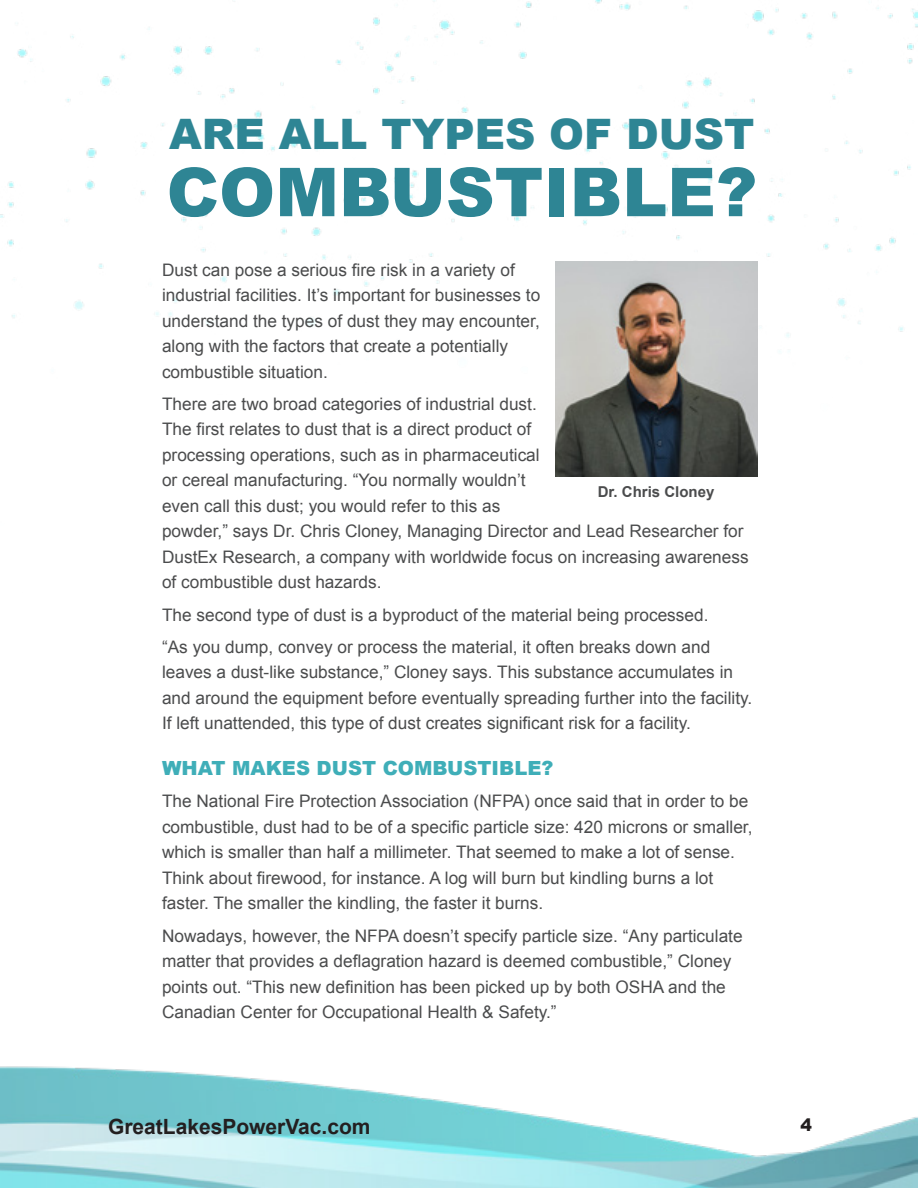
<style>
.page{position:relative;width:918px;height:1188px;background:#fff}
.page>*{position:absolute;margin:0;border:0;box-sizing:border-box;transform-origin:0 0}
.t1{font:900 67.5px "Arial";color:#2e8594}
.t2{font:900 42px "Arial";color:#2e8594}
.t3{font:700 21px "Arial";color:#231f20}
.t4{font:900 19.5px "Arial";color:#3faeb8}
.t5{font:17.25px/25.5px "Arial";color:#4b4c4d}
.t6{font:900 17.25px "Arial";color:#231f20}
.t7{font:700 15px "Arial";color:#4b4c4d}
</style>
<div class="page">
<img style="left:0;top:0;width:918px;height:1188px">
<img style="left:555px;top:261px;width:202px;height:216px">
<p class="t2" style="left:169px;top:103px;width:587px">ARE ALL TYPES OF DUST</p>
<p class="t1" style="left:167px;top:143px;width:592px">COMBUSTIBLE?</p>
<p class="t5" style="left:162px;top:257px;width:380px">Dust can pose a serious fire risk in a variety of industrial facilities. It’s important for businesses to understand the types of dust they may encounter, along with the factors that create a potentially combustible situation.</p>
<p class="t5" style="left:162px;top:391px;width:588px">There are two broad categories of industrial dust.<br>The first relates to dust that is a direct product of<br>processing operations, such as in pharmaceutical<br>or cereal manufacturing. “You normally wouldn’t<br>even call this dust; you would refer to this as<br>powder,” says Dr. Chris Cloney, Managing Director and Lead Researcher for DustEx Research, a company with worldwide focus on increasing awareness of combustible dust hazards.</p>
<p class="t5" style="left:162px;top:602px;width:548px">The second type of dust is a byproduct of the material being processed.</p>
<p class="t5" style="left:162px;top:634px;width:592px">“As you dump, convey or process the material, it often breaks down and leaves a dust-like substance,” Cloney says. This substance accumulates in and around the equipment before eventually spreading further into the facility.<br>If left unattended, this type of dust creates significant risk for a facility.</p>
<p class="t4" style="left:162px;top:754px;width:393px">WHAT MAKES DUST COMBUSTIBLE?</p>
<p class="t5" style="left:162px;top:789px;width:592px">The National Fire Protection Association (NFPA) once said that in order to be combustible, dust had to be of a specific particle size: 420 microns or smaller, which is smaller than half a millimeter. That seemed to make a lot of sense.<br>Think about firewood, for instance. A log will burn but kindling burns a lot faster. The smaller the kindling, the faster it burns.</p>
<p class="t5" style="left:162px;top:923px;width:582px">Nowadays, however, the NFPA doesn’t specify particle size. “Any particulate matter that provides a deflagration hazard is deemed combustible,” Cloney points out. “This new definition has been picked up by both OSHA and the Canadian Center for Occupational Health &amp; Safety.”</p>
<p class="t7" style="left:598px;top:482px;width:118px">Dr. Chris Cloney</p>
<p class="t3" style="left:108px;top:1113px;width:264px">GreatLakesPowerVac.com</p>
<p class="t6" style="left:801px;top:1112px;width:13px">4</p>
</div>
